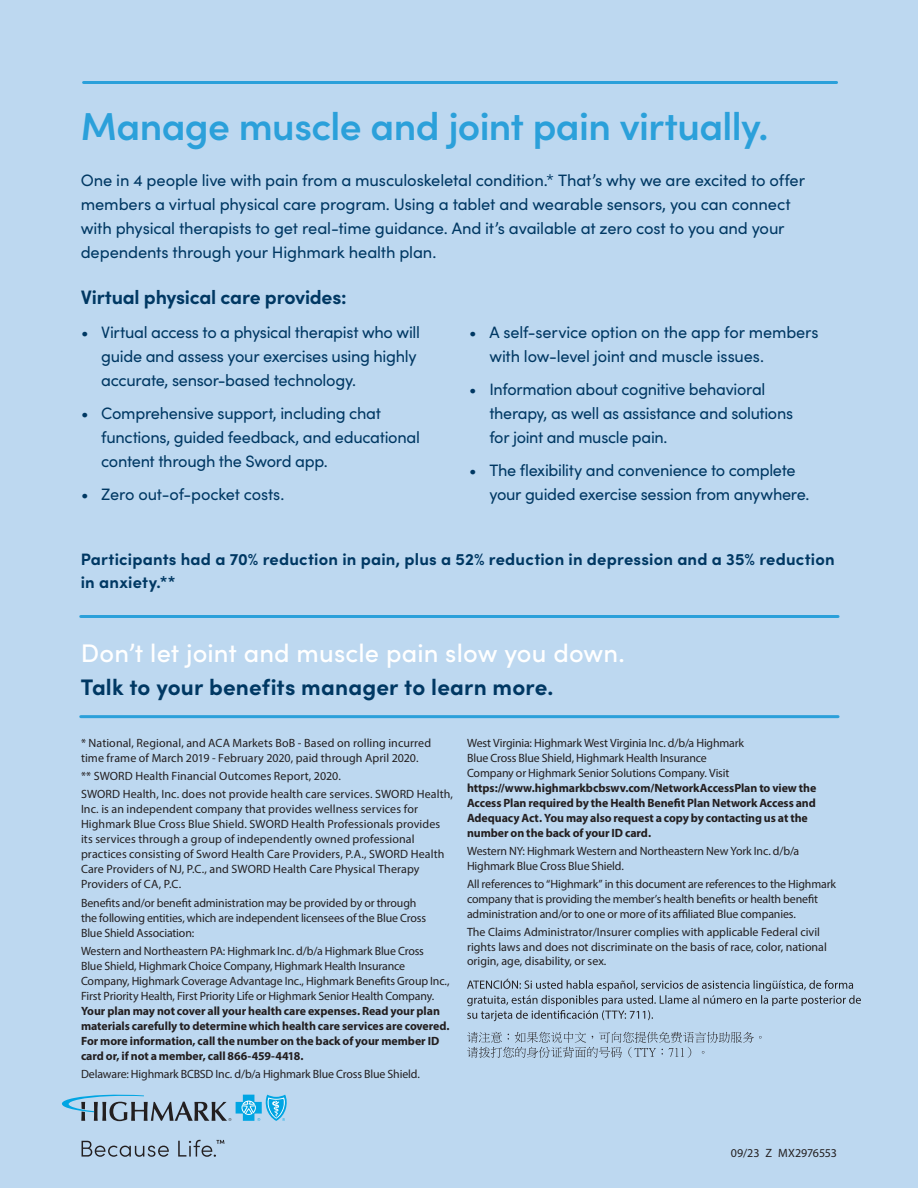
<style>
.page{position:relative;width:918px;height:1188px;background:#bdd8f0}
.page>*{position:absolute;margin:0;border:0;box-sizing:border-box;transform-origin:0 0}
.t1{font:600 39px "Sofia Pro";letter-spacing:-.015em;color:#2ba0da}
.t2{font:500 25.5px "Sofia Pro";letter-spacing:.005em;color:#fff}
.t3{font:700 22.5px "Sofia Pro";letter-spacing:.01em;color:#003863}
.t4{font:700 19.5px "Sofia Pro";letter-spacing:-.015em;color:#003863}
.t5{font:16.5px/24px "Sofia Pro";letter-spacing:-.015em;color:#003863}
.t6{font:700 16.5px/22.5px "Sofia Pro";letter-spacing:.01em;color:#003863}
.Disclaimer{font:12px/15px "Myriad Pro";letter-spacing:-.01em;color:#231f20}
.Disclaimer-2{font:12px/15px "Myriad Pro";letter-spacing:.01em;color:#231f20}
.Disclaimer-3{font:700 12px/15px "Myriad Pro";letter-spacing:-.005em;color:#231f20}
.Body_Copy{font:12px/14.4px "Myriad Pro";color:#231f20}
.s1{font-weight:700}
.s2{font-weight:400}
</style>
<div class="page">
<hr style="left:84px;top:81px;width:753px;height:3px;background:#2ba0da">
<hr style="left:81px;top:615px;width:757px;height:3px;background:#2ba0da">
<hr style="left:81px;top:715px;width:757px;height:3px;background:#2ba0da">
<svg style="left:62px;top:1094px;width:225px;height:27px"></svg>
<svg style="left:82px;top:1141px;width:87px;height:16px"></svg>
<svg style="left:178px;top:1140px;width:46px;height:17px"></svg>
<svg style="left:467px;top:979px;width:394px;height:42px"></svg>
<svg style="left:467px;top:1032px;width:295px;height:26px"></svg>
<p class="t1" style="left:81px;top:97px;width:689px">Manage muscle and joint pain virtually.</p>
<p class="t5" style="left:81px;top:167px;width:726px">One in 4 people live with pain from a musculoskeletal condition.* That’s why we are excited to offer members a virtual physical care program. Using a tablet and wearable sensors, you can connect with physical therapists to get real-time guidance. And it’s available at zero cost to you and your dependents through your Highmark health plan.</p>
<p class="t4" style="left:81px;top:282px;width:267px">Virtual physical care provides:</p>
<p class="t5" style="left:101px;top:319px;width:320px;text-indent:-20px">• Virtual access to a physical therapist who will guide and assess your exercises using highly accurate, sensor-based technology.</p>
<p class="t5" style="left:101px;top:400px;width:320px;text-indent:-20px">• Comprehensive support, including chat functions, guided feedback, and educational content through the Sword app.</p>
<p class="t5" style="left:81px;top:481px;width:205px">• Zero out-of-pocket costs.</p>
<p class="t5" style="left:489px;top:319px;width:331px;text-indent:-20px">• A self-service option on the app for members with low-level joint and muscle issues.</p>
<p class="t5" style="left:489px;top:376px;width:305px;text-indent:-20px">• Information about cognitive behavioral therapy, as well as assistance and solutions for joint and muscle pain.</p>
<p class="t5" style="left:489px;top:457px;width:322px;text-indent:-20px">• The flexibility and convenience to complete your guided exercise session from anywhere.</p>
<p class="t6" style="left:81px;top:547px;width:755px">Participants had a 70% reduction in pain, plus a 52% reduction in depression and a 35% reduction in anxiety.**</p>
<p class="t2" style="left:81px;top:635px;width:546px">Don’t let joint and muscle pain slow you down.</p>
<p class="t3" style="left:81px;top:670px;width:474px">Talk to your benefits manager to learn more.</p>
<p class="Disclaimer" style="left:81px;top:735px;width:352px">* National, Regional, and ACA Markets BoB - Based on rolling incurred time frame of March 2019 - February 2020, paid through April 2020.</p>
<p class="Disclaimer" style="left:81px;top:769px;width:261px">** SWORD Health Financial Outcomes Report, 2020.</p>
<p class="Disclaimer-2" style="left:81px;top:787px;width:374px">SWORD Health, Inc. does not provide health care services. SWORD Health, Inc. is an independent company that provides wellness services for Highmark Blue Cross Blue Shield. SWORD Health Professionals provides its services through a group of independently owned professional practices consisting of Sword Health Care Providers, P.A., SWORD Health Care Providers of NJ, P.C., and SWORD Health Care Physical Therapy Providers of CA, P.C.</p>
<p class="Disclaimer" style="left:81px;top:895px;width:347px">Benefits and/or benefit administration may be provided by or through the following entities, which are independent licensees of the Blue Cross<br>Blue Shield Association:</p>
<p class="Disclaimer" style="left:81px;top:943px;width:370px">Western and Northeastern PA: Highmark Inc. d/b/a Highmark Blue Cross<br>Blue Shield, Highmark Choice Company, Highmark Health Insurance Company, Highmark Coverage Advantage Inc., Highmark Benefits Group Inc., First Priority Health, First Priority Life or Highmark Senior Health Company.<br><span class="s1">Your plan may not cover all your health care expenses. Read your plan materials carefully to determine which health care services are covered.<br>For more information, call the number on the back of your member ID card or, if not a member, call 866-459-4418.</span></p>
<p class="Disclaimer" style="left:81px;top:1066px;width:340px">Delaware: Highmark BCBSD Inc. d/b/a Highmark Blue Cross Blue Shield.</p>
<p class="Disclaimer-3" style="left:467px;top:735px;width:351px"><span class="s2">West Virginia: Highmark West Virginia Inc. d/b/a Highmark<br>Blue Cross Blue Shield, Highmark Health Insurance<br>Company or Highmark Senior Solutions Company. Visit </span>https://www.highmarkbcbswv.com/NetworkAccessPlan to view the Access Plan required by the Health Benefit Plan Network Access and Adequacy Act. You may also request a copy by contacting us at the number on the back of your ID card.</p>
<p class="Disclaimer" style="left:467px;top:844px;width:334px">Western NY: Highmark Western and Northeastern New York Inc. d/b/a<br>Highmark Blue Cross Blue Shield.</p>
<p class="Disclaimer" style="left:467px;top:877px;width:371px">All references to “Highmark” in this document are references to the Highmark company that is providing the member’s health benefits or health benefit administration and/or to one or more of its affiliated Blue companies.</p>
<p class="Body_Copy" style="left:467px;top:925px;width:361px">The Claims Administrator/Insurer complies with applicable Federal civil rights laws and does not discriminate on the basis of race, color, national origin, age, disability, or sex.</p>
<p class="Disclaimer" style="left:731px;top:1145px;width:108px">09/23 Z MX2976553</p>
</div>
